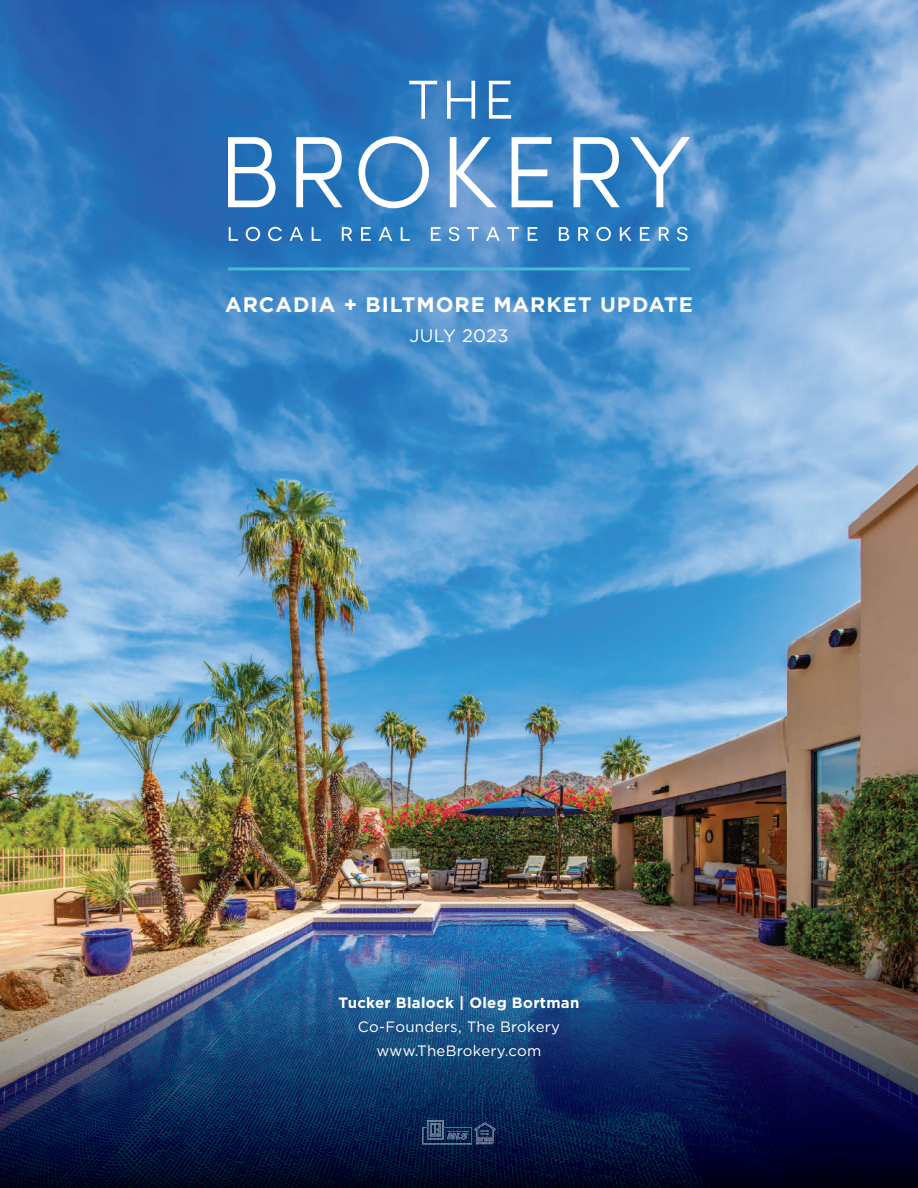
<style>
.page{position:relative;width:918px;height:1188px;background:#fff}
.page>*{position:absolute;margin:0;border:0;box-sizing:border-box;transform-origin:0 0}
.t1{font:700 21px "Gotham";letter-spacing:.05em;color:#fff}
.t2{font:18px "Gotham";letter-spacing:.02em;color:#fff}
.t3{font:15px/24px "Gotham";letter-spacing:.02em;color:#fff;text-align:center}
.t4{font:700 15px "Gotham";letter-spacing:.02em;color:#fff}
</style>
<div class="page">
<img style="left:0;top:0;width:918px;height:1188px">
<hr style="left:228px;top:267px;width:462px;height:3px;background:#48bad5">
<img style="left:422px;top:1120px;width:50px;height:24px">
<svg style="left:430px;top:1123px;width:39px;height:16px"></svg>
<img style="left:474px;top:1122px;width:22px;height:17px">
<svg style="left:476px;top:1130px;width:18px;height:14px"></svg>
<svg style="left:228px;top:137px;width:48px;height:70px"></svg>
<svg style="left:296px;top:137px;width:46px;height:70px"></svg>
<svg style="left:359px;top:136px;width:70px;height:72px"></svg>
<svg style="left:450px;top:137px;width:47px;height:70px"></svg>
<svg style="left:512px;top:137px;width:41px;height:70px"></svg>
<svg style="left:574px;top:137px;width:46px;height:70px"></svg>
<svg style="left:630px;top:137px;width:60px;height:70px"></svg>
<svg style="left:409px;top:81px;width:28px;height:38px"></svg>
<svg style="left:447px;top:81px;width:28px;height:38px"></svg>
<svg style="left:489px;top:81px;width:22px;height:38px"></svg>
<svg style="left:229px;top:227px;width:9px;height:14px"></svg>
<svg style="left:246px;top:227px;width:14px;height:14px"></svg>
<svg style="left:268px;top:227px;width:14px;height:14px"></svg>
<svg style="left:290px;top:227px;width:13px;height:14px"></svg>
<svg style="left:312px;top:227px;width:9px;height:14px"></svg>
<svg style="left:342px;top:227px;width:10px;height:14px"></svg>
<svg style="left:361px;top:227px;width:10px;height:14px"></svg>
<svg style="left:379px;top:227px;width:13px;height:14px"></svg>
<svg style="left:401px;top:227px;width:9px;height:14px"></svg>
<svg style="left:431px;top:227px;width:10px;height:14px"></svg>
<svg style="left:449px;top:227px;width:10px;height:14px"></svg>
<svg style="left:467px;top:227px;width:12px;height:14px"></svg>
<svg style="left:486px;top:227px;width:14px;height:14px"></svg>
<svg style="left:507px;top:227px;width:12px;height:14px"></svg>
<svg style="left:528px;top:227px;width:9px;height:14px"></svg>
<svg style="left:559px;top:227px;width:10px;height:14px"></svg>
<svg style="left:578px;top:227px;width:11px;height:14px"></svg>
<svg style="left:596px;top:227px;width:15px;height:14px"></svg>
<svg style="left:620px;top:227px;width:11px;height:14px"></svg>
<svg style="left:640px;top:227px;width:10px;height:14px"></svg>
<svg style="left:659px;top:227px;width:10px;height:14px"></svg>
<svg style="left:677px;top:227px;width:11px;height:14px"></svg>
<h1 class="t1" style="left:225px;top:292px;width:469px">ARCADIA + BILTMORE MARKET UPDATE</h1>
<p class="t2" style="left:410px;top:324px;width:100px">JULY 2023</p>
<p class="t4" style="left:338px;top:994px;width:243px">Tucker Blalock | Oleg Bortman</p>
<p class="t3" style="left:358px;top:1014px;width:204px">Co-Founders, The Brokery www.TheBrokery.com</p>
</div>
